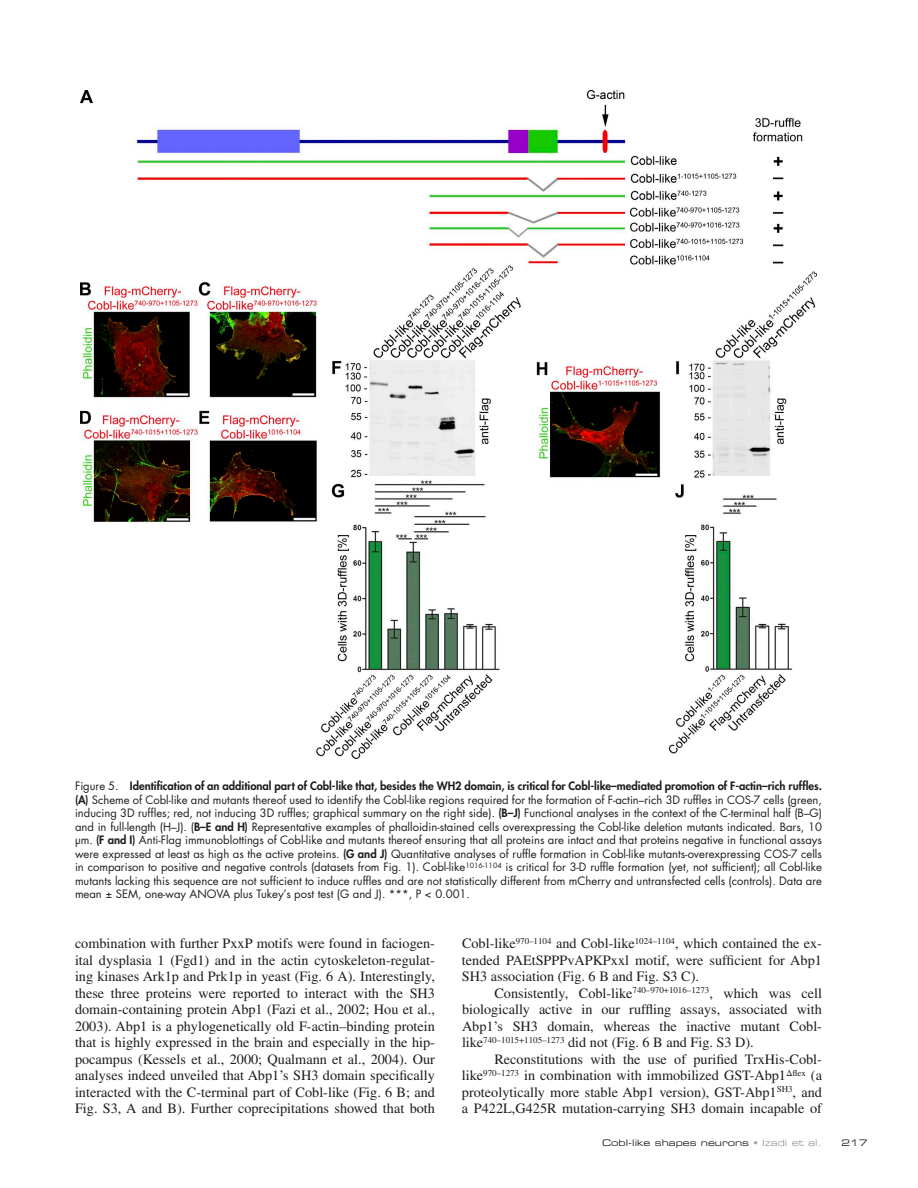
<style>
.page{position:relative;width:918px;height:1188px;background:#fff}
.page>*{position:absolute;margin:0;border:0;box-sizing:border-box;transform-origin:0 0}
.t1{font:14.25px/16.5px "Times LT Std";color:#1d1d1b;text-align:justify}
.t2{font:11.25px/13.5px "Futura Std";color:#1d1d1b;text-align:justify}
.t3{font:9px "Eurostile LT Std Ex 2";color:#1d1d1b}
.s1{font-weight:800}
.s2{color:#9d9d9d}
</style>
<div class="page">
<img style="left:81px;top:90px;width:735px;height:669px">
<p class="t2" style="left:75px;top:780px;width:749px">Figure 5. <span class="s1">Identification of an additional part of Cobl-like that, besides the WH2 domain, is critical for Cobl-like–mediated promotion of F-actin–rich ruffles. (A)</span> Scheme of Cobl-like and mutants thereof used to identify the Cobl-like regions required for the formation of F-actin–rich 3D ruffles in COS-7 cells (green, inducing 3D ruffles; red, not inducing 3D ruffles; graphical summary on the right side). <span class="s1">(B–J)</span> Functional analyses in the context of the C-terminal half (B–G) and in full-length (H–J). (<span class="s1">B–E and H)</span> Representative examples of phalloidin-stained cells overexpressing the Cobl-like deletion mutants indicated. Bars, 10 µm. <span class="s1">(F and I)</span> Anti-Flag immunoblottings of Cobl-like and mutants thereof ensuring that all proteins are intact and that proteins negative in functional assays were expressed at least as high as the active proteins. <span class="s1">(G and J)</span> Quantitative analyses of ruffle formation in Cobl-like mutants-overexpressing COS-7 cells in comparison to positive and negative controls (datasets from Fig. 1). Cobl-like<sup>1016-1104</sup> is critical for 3-D ruffle formation (yet, not sufficient); all Cobl-like mutants lacking this sequence are not sufficient to induce ruffles and are not statistically different from mCherry and untransfected cells (controls). Data are mean ± SEM, one-way ANOVA plus Tukey’s post test (G and J). ***, P &lt; 0.001.</p>
<p class="t1" style="left:75px;top:935px;width:362px">combination with further PxxP motifs were found in faciogen&shy;ital dysplasia 1 (Fgd1) and in the actin cytoskeleton-regulat&shy;ing kinases Ark1p and Prk1p in yeast (Fig. 6 A). Interestingly, these three proteins were reported to interact with the SH3 domain-containing protein Abp1 (Fazi et al., 2002; Hou et al., 2003). Abp1 is a phylogenetically old F-actin–binding protein that is highly expressed in the brain and especially in the hip&shy;pocampus (Kessels et al., 2000; Qualmann et al., 2004). Our analyses indeed unveiled that Abp1’s SH3 domain specifically interacted with the C-terminal part of Cobl-like (Fig. 6 B; and Fig. S3, A and B). Further coprecipitations showed that both</p>
<p class="t1" style="left:462px;top:935px;width:361px">Cobl-like<sup>970–1104</sup> and Cobl-like<sup>1024–1104</sup>, which contained the ex&shy;tended PAEtSPPPvAPKPxxl motif, were sufficient for Abp1<br>SH3 association (Fig. 6 B and Fig. S3 C).</p>
<p class="t1" style="left:462px;top:984px;width:362px;text-indent:32px">Consistently, Cobl-like<sup>740–970+1016–1273</sup>, which was cell biologically active in our ruffling assays, associated with Abp1’s SH3 domain, whereas the inactive mutant Cobl&shy;like<sup>740–1015+1105–1273</sup> did not (Fig. 6 B and Fig. S3 D).</p>
<p class="t1" style="left:462px;top:1050px;width:362px;text-indent:32px">Reconstitutions with the use of purified TrxHis-Cobl&shy;like<sup>970–1273</sup> in combination with immobilized GST-Abp1<sup>Δ</sup><sup>flex</sup> (a proteolytically more stable Abp1 version), GST-Abp1<sup>SH3</sup>, and a P422L,G425R mutation-carrying SH3 domain incapable of</p>
<p class="t3" style="left:602px;top:1136px;width:221px">Cobl-like shapes neurons <span class="s2">• Izadi et al.</span></p>
<p class="t3" style="left:841px;top:1136px;width:28px">217</p>
</div>
